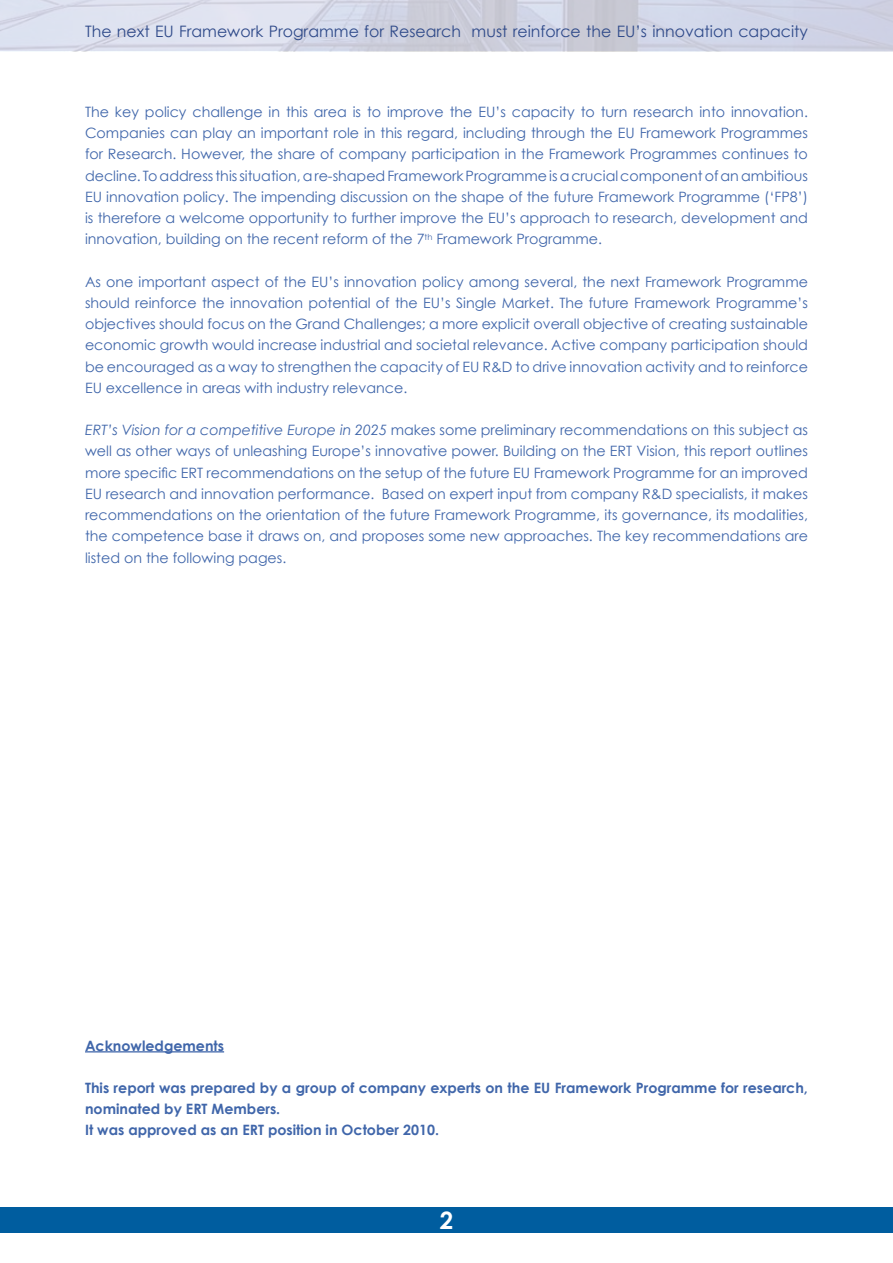
<style>
.page{position:relative;width:893px;height:1263px;background:#fff}
.page>*{position:absolute;margin:0;border:0;box-sizing:border-box;transform-origin:0 0}
.t1{font:700 24px "Century Gothic";color:#fff}
.t2{font:15.75px "Century Gothic";color:#2e4989}
.t3{font:14.25px/21.1px "Century Gothic";color:#4066aa;text-align:justify}
.t4{font:700 14.25px/21.1px "Century Gothic";color:#4066aa}
.s1{font-style:italic}
</style>
<div class="page">
<img style="left:0;top:0;width:893px;height:51px">
<div style="left:0;top:1208px;width:893px;height:25px;background:#005d9f"></div>
<hr style="left:85px;top:1051px;width:139px;height:1px;background:#4066aa">
<p class="t2" style="left:85px;top:22px;width:724px">The next EU Framework Programme for Research must reinforce the EU’s innovation capacity</p>
<p class="t3" style="left:85px;top:101px;width:724px">The key policy challenge in this area is to improve the EU’s capacity to turn research into innovation.<br>Companies can play an important role in this regard, including through the EU Framework Programmes for Research. However, the share of company participation in the Framework Programmes continues to decline. To address this situation, a re-shaped Framework Programme is a crucial component of an ambitious EU innovation policy. The impending discussion on the shape of the future Framework Programme (‘FP8’) is therefore a welcome opportunity to further improve the EU’s approach to research, development and innovation, building on the recent reform of the 7<sup>th</sup> Framework Programme.</p>
<p class="t3" style="left:85px;top:271px;width:724px">As one important aspect of the EU’s innovation policy among several, the next Framework Programme should reinforce the innovation potential of the EU’s Single Market. The future Framework Programme’s objectives should focus on the Grand Challenges; a more explicit overall objective of creating sustainable economic growth would increase industrial and societal relevance. Active company participation should be encouraged as a way to strengthen the capacity of EU R&amp;D to drive innovation activity and to reinforce EU excellence in areas with industry relevance.</p>
<p class="t3" style="left:85px;top:419px;width:724px"><span class="s1">ERT’s Vision for a competitive Europe in 2025</span> makes some preliminary recommendations on this subject as well as other ways of unleashing Europe’s innovative power. Building on the ERT Vision, this report outlines more specific ERT recommendations on the setup of the future EU Framework Programme for an improved EU research and innovation performance. Based on expert input from company R&amp;D specialists, it makes recommendations on the orientation of the future Framework Programme, its governance, its modalities, the competence base it draws on, and proposes some new approaches. The key recommendations are listed on the following pages.</p>
<p class="t4" style="left:85px;top:1034px;width:141px">Acknowledgements</p>
<p class="t4" style="left:85px;top:1077px;width:724px">This report was prepared by a group of company experts on the EU Framework Programme for research, nominated by ERT Members.<br>It was approved as an ERT position in October 2010.</p>
<h1 class="t1" style="left:440px;top:1205px;width:15px">2</h1>
</div>
